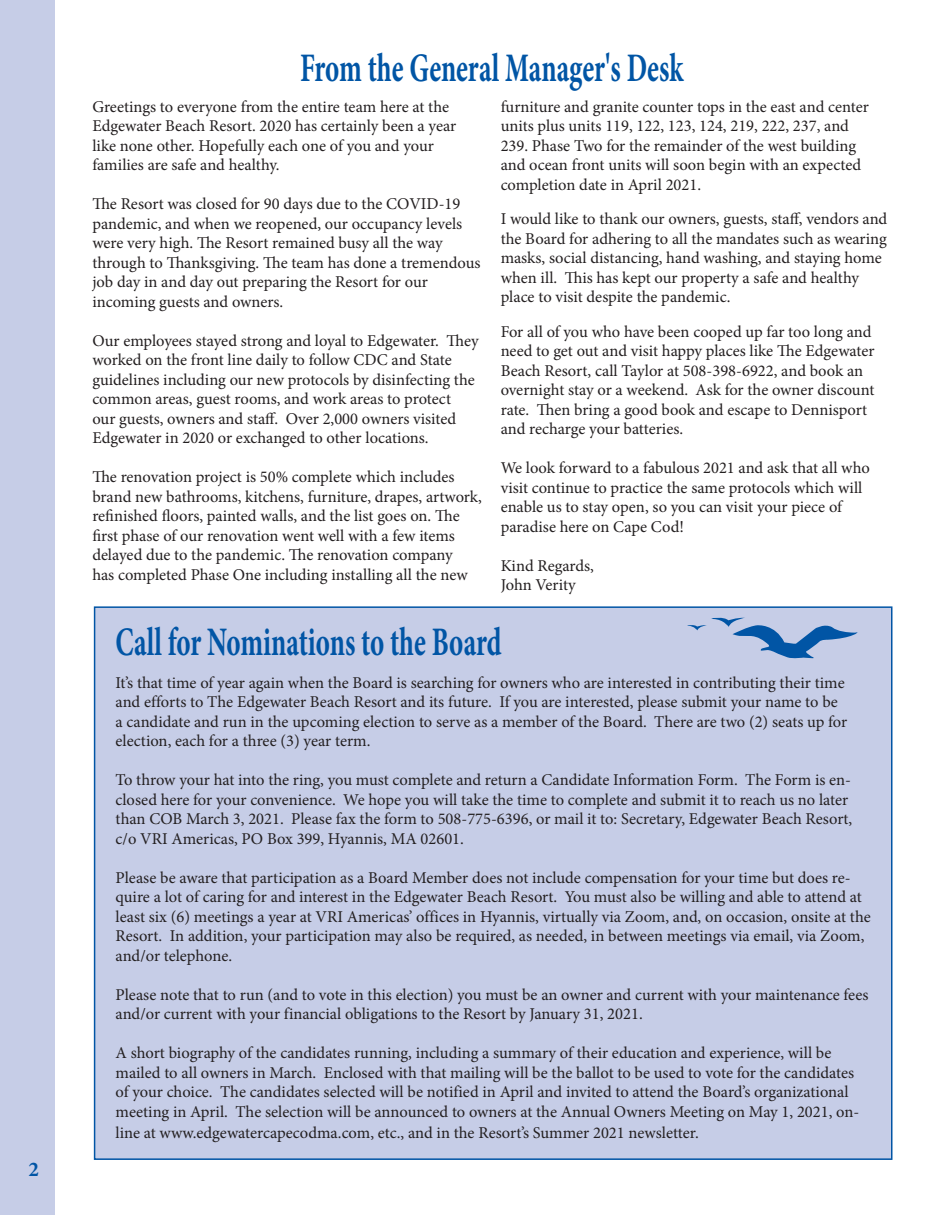
<style>
.page{position:relative;width:945px;height:1215px;background:#fff}
.page>*{position:absolute;margin:0;border:0;box-sizing:border-box;transform-origin:0 0}
.t1{font:700 40.5px "Minion Pro";color:#0155a5;scale:.67 1}
.t2{font:700 21px "Minion Pro";color:#0155a5}
.t3{font:16.5px/19.5px "Minion Pro";color:#231f20}
</style>
<div class="page">
<div style="left:0;top:0;width:54px;height:1215px;background:#c6cde7"></div>
<div style="left:95px;top:607px;width:797px;height:552px;background:#c6cde7"></div>
<svg style="left:687px;top:618px;width:171px;height:41px"></svg>
<p class="t2" style="left:28px;top:1161px;width:12px">2</p>
<h1 class="t1" style="left:300px;top:52px;width:574px">From the General Manager's Desk</h1>
<p class="t3" style="left:92px;top:98px;width:366px">Greetings to everyone from the entire team here at the Edgewater Beach Resort. 2020 has certainly been a year like none other. Hopefully each one of you and your families are safe and healthy.</p>
<p class="t3" style="left:92px;top:196px;width:390px">The Resort was closed for 90 days due to the COVID-19 pandemic, and when we reopened, our occupancy levels were very high. The Resort remained busy all the way through to Thanksgiving. The team has done a tremendous job day in and day out preparing the Resort for our incoming guests and owners.</p>
<p class="t3" style="left:92px;top:332px;width:388px">Our employees stayed strong and loyal to Edgewater. They worked on the front line daily to follow CDC and State guidelines including our new protocols by disinfecting the common areas, guest rooms, and work areas to protect<br>our guests, owners and staff. Over 2,000 owners visited Edgewater in 2020 or exchanged to other locations.</p>
<p class="t3" style="left:92px;top:469px;width:391px">The renovation project is 50% complete which includes brand new bathrooms, kitchens, furniture, drapes, artwork, refinished floors, painted walls, and the list goes on. The first phase of our renovation went well with a few items delayed due to the pandemic. The renovation company<br>has completed Phase One including installing all the new</p>
<p class="t3" style="left:501px;top:98px;width:370px">furniture and granite counter tops in the east and center units plus units 119, 122, 123, 124, 219, 222, 237, and 239. Phase Two for the remainder of the west building and ocean front units will soon begin with an expected completion date in April 2021.</p>
<p class="t3" style="left:501px;top:211px;width:388px">I would like to thank our owners, guests, staff, vendors and the Board for adhering to all the mandates such as wearing masks, social distancing, hand washing, and staying home when ill. This has kept our property a safe and healthy place to visit despite the pandemic.</p>
<p class="t3" style="left:501px;top:323px;width:375px">For all of you who have been cooped up far too long and need to get out and visit happy places like The Edgewater Beach Resort, call Taylor at 508-398-6922, and book an overnight stay or a weekend. Ask for the owner discount rate. Then bring a good book and escape to Dennisport and recharge your batteries.</p>
<p class="t3" style="left:501px;top:460px;width:371px">We look forward to a fabulous 2021 and ask that all who visit continue to practice the same protocols which will enable us to stay open, so you can visit your piece of paradise here on Cape Cod!</p>
<p class="t3" style="left:501px;top:557px;width:95px">Kind Regards,<br>John Verity</p>
<h1 class="t1" style="left:116px;top:626px;width:578px">Call for Nominations to the Board</h1>
<p class="t3" style="left:116px;top:674px;width:733px">It’s that time of year again when the Board is searching for owners who are interested in contributing their time and efforts to The Edgewater Beach Resort and its future. If you are interested, please submit your name to be a candidate and run in the upcoming election to serve as a member of the Board. There are two (2) seats up for election, each for a three (3) year term.</p>
<p class="t3" style="left:116px;top:772px;width:738px">To throw your hat into the ring, you must complete and return a Candidate Information Form. The Form is en&shy;closed here for your convenience. We hope you will take the time to complete and submit it to reach us no later than COB March 3, 2021. Please fax the form to 508-775-6396, or mail it to: Secretary, Edgewater Beach Resort, c/o VRI Americas, PO Box 399, Hyannis, MA 02601.</p>
<p class="t3" style="left:116px;top:869px;width:757px">Please be aware that participation as a Board Member does not include compensation for your time but does re&shy;quire a lot of caring for and interest in the Edgewater Beach Resort. You must also be willing and able to attend at least six (6) meetings a year at VRI Americas’ offices in Hyannis, virtually via Zoom, and, on occasion, onsite at the Resort. In addition, your participation may also be required, as needed, in between meetings via email, via Zoom, and/or telephone.</p>
<p class="t3" style="left:116px;top:986px;width:754px">Please note that to run (and to vote in this election) you must be an owner and current with your maintenance fees and/or current with your financial obligations to the Resort by January 31, 2021.</p>
<p class="t3" style="left:116px;top:1045px;width:745px">A short biography of the candidates running, including a summary of their education and experience, will be mailed to all owners in March. Enclosed with that mailing will be the ballot to be used to vote for the candidates of your choice. The candidates selected will be notified in April and invited to attend the Board’s organizational meeting in April. The selection will be announced to owners at the Annual Owners Meeting on May 1, 2021, on-</p>
<p class="t3" style="left:116px;top:1124px;width:585px">line at www.edgewatercapecodma.com, etc., and in the Resort’s Summer 2021 newsletter.</p>
</div>
